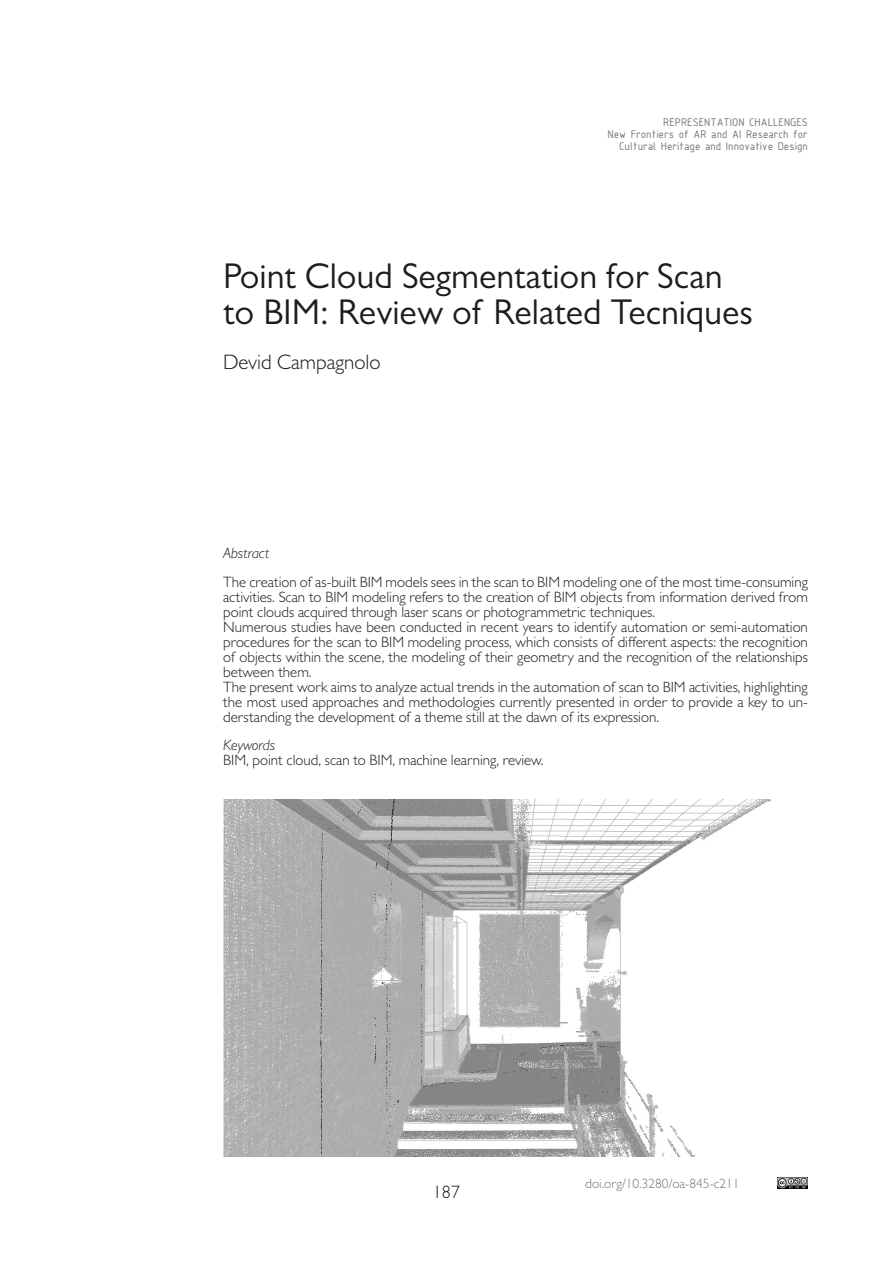
<style>
.page{position:relative;width:893px;height:1263px;background:#fff}
.page>*{position:absolute;margin:0;border:0;box-sizing:border-box;transform-origin:0 0}
.t1{font:36px "Gill Sans";color:#1d1d1b}
.t2{font:300 21px "Gill Sans";color:#1d1d1b}
.t3{font:300 18px "Gill Sans";color:#1d1d1b}
.t4{font:300 15px/15px "Gill Sans";color:#1d1d1b;text-align:justify}
.t5{font:italic 300 15px "Gill Sans";color:#1d1d1b}
.t6{font:300 13.5px "Gill Sans";color:#757574}
.t7{font:12px/12px "ISOCPEUR";color:#757574;text-align:right}
</style>
<div class="page">
<img style="left:778px;top:1178px;width:30px;height:10px">
<img style="left:223px;top:799px;width:548px;height:358px">
<p class="t7" style="left:608px;top:116px;width:202px">REPRESENTATION CHALLENGES<br>New Frontiers of AR and AI Research for<br>Cultural Heritage and Innovative Design</p>
<p class="t1" style="left:223px;top:255px;width:501px">Point Cloud Segmentation for Scan</p>
<p class="t1" style="left:223px;top:291px;width:531px">to BIM: Review of Related Tecniques</p>
<p class="t2" style="left:223px;top:349px;width:159px">Devid Campagnolo</p>
<p class="t5" style="left:223px;top:544px;width:48px">Abstract</p>
<p class="t4" style="left:223px;top:574px;width:586px">The creation of as-built BIM models sees in the scan to BIM modeling one of the most time-consuming activities. Scan to BIM modeling refers to the creation of BIM objects from information derived from point clouds acquired through laser scans or photogrammetric techniques.</p>
<p class="t4" style="left:223px;top:619px;width:586px">Numerous studies have been conducted in recent years to identify automation or semi-automation procedures for the scan to BIM modeling process, which consists of different aspects: the recognition of objects within the scene, the modeling of their geometry and the recognition of the relationships between them.</p>
<p class="t4" style="left:223px;top:679px;width:586px">The present work aims to analyze actual trends in the automation of scan to BIM activities, highlighting the most used approaches and methodologies currently presented in order to provide a key to un&shy;derstanding the development of a theme still at the dawn of its expression.</p>
<p class="t5" style="left:223px;top:736px;width:53px">Keywords</p>
<p class="t4" style="left:223px;top:753px;width:322px">BIM, point cloud, scan to BIM, machine learning, review.</p>
<p class="t3" style="left:433px;top:1181px;width:28px">187</p>
<p class="t6" style="left:585px;top:1175px;width:156px">doi.org/10.3280/oa-845-c211</p>
</div>
